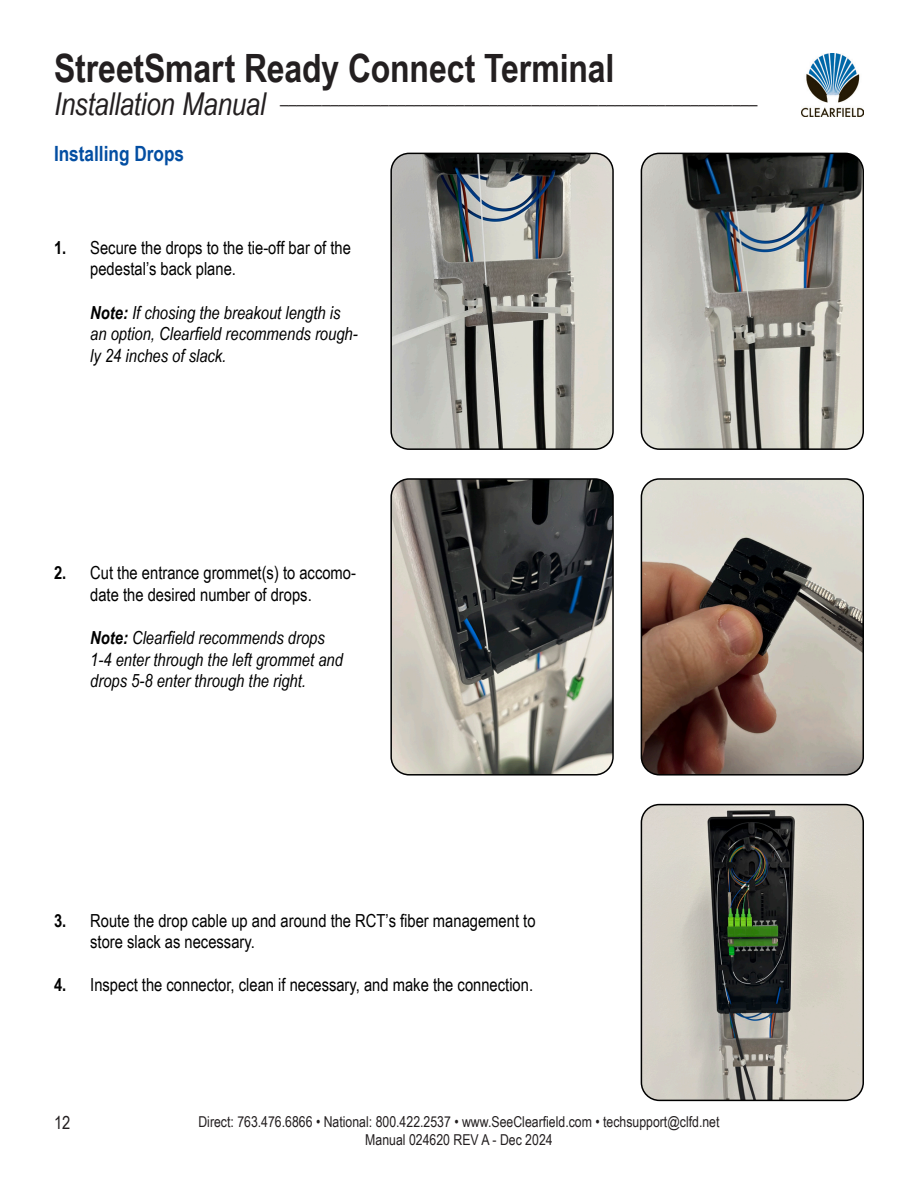
<style>
.page{position:relative;width:918px;height:1188px;background:#fff}
.page>*{position:absolute;margin:0;border:0;box-sizing:border-box;transform-origin:0 0}
.t1{font:700 39px "Arial Narrow";letter-spacing:-.005em;color:#231f20}
.Section{font:700 21px "Arial Narrow";color:#034ea2}
.t2{font:italic 18.3px "Arial Narrow";color:#231f20}
.Figure{font:18px/21.6px "Arial Narrow";color:#000}
.Figure-2{font:italic 18px/21.6px "Arial Narrow";color:#000}
.Figure-3{font:700 18px "Arial Narrow";color:#000}
.t3{font:18px "Arial Narrow";color:#231f20}
.t4{font:15px "Arial Narrow";color:#231f20}
.s1{font-size:31.5px}
.s2{font-weight:700}
</style>
<div class="page">
<img style="left:801px;top:54px;width:63px;height:63px">
<img style="left:641px;top:481px;width:220px;height:292px">
<div style="left:641px;top:478px;width:223px;height:298px;border:2px solid #000;border-radius:18px"></div>
<img style="left:393px;top:481px;width:218px;height:292px">
<div style="left:390px;top:478px;width:224px;height:298px;border:2px solid #000;border-radius:18px"></div>
<img style="left:641px;top:805px;width:222px;height:295px">
<div style="left:641px;top:804px;width:223px;height:297px;border:2px solid #000;border-radius:18px"></div>
<img style="left:393px;top:153px;width:220px;height:294px">
<div style="left:390px;top:153px;width:224px;height:297px;border:2px solid #000;border-radius:18px"></div>
<img style="left:641px;top:153px;width:222px;height:296px">
<div style="left:641px;top:153px;width:223px;height:297px;border:2px solid #000;border-radius:18px"></div>
<h1 class="t1" style="left:54px;top:39px;width:562px">StreetSmart Ready Connect Terminal</h1>
<p class="t2" style="left:54px;top:85px;width:705px"><span class="s1">Installation Manual</span> _________________________________________________________</p>
<p class="Section" style="left:54px;top:138px;width:132px">Installing Drops</p>
<p class="Figure-3" style="left:54px;top:234px;width:14px">1.</p>
<p class="Figure" style="left:90px;top:236px;width:262px">Secure the drops to the tie-off bar of the pedestal’s back plane.</p>
<p class="Figure-2" style="left:90px;top:301px;width:269px"><span class="s2">Note:</span> If chosing the breakout length is an option, Clearfield recommends rough&shy;ly 24 inches of slack.</p>
<p class="Figure-3" style="left:54px;top:559px;width:14px">2.</p>
<p class="Figure" style="left:90px;top:562px;width:267px">Cut the entrance grommet(s) to accomo&shy;date the desired number of drops.</p>
<p class="Figure-2" style="left:90px;top:627px;width:254px"><span class="s2">Note:</span> Clearfield recommends drops<br>1-4 enter through the left grommet and drops 5-8 enter through the right.</p>
<p class="Figure-3" style="left:54px;top:907px;width:14px">3.</p>
<p class="Figure-3" style="left:54px;top:971px;width:14px">4.</p>
<p class="Figure" style="left:90px;top:909px;width:447px">Route the drop cable up and around the RCT’s fiber management to store slack as necessary.</p>
<p class="Figure" style="left:90px;top:974px;width:444px">Inspect the connector, clean if necessary, and make the connection.</p>
<p class="t3" style="left:54px;top:1110px;width:18px">12</p>
<p class="t4" style="left:198px;top:1111px;width:523px">Direct: 763.476.6866 • National: 800.422.2537 • www.SeeClearfield.com • techsupport@clfd.net</p>
<p class="t4" style="left:365px;top:1129px;width:189px">Manual 024620 REV A - Dec 2024</p>
</div>
